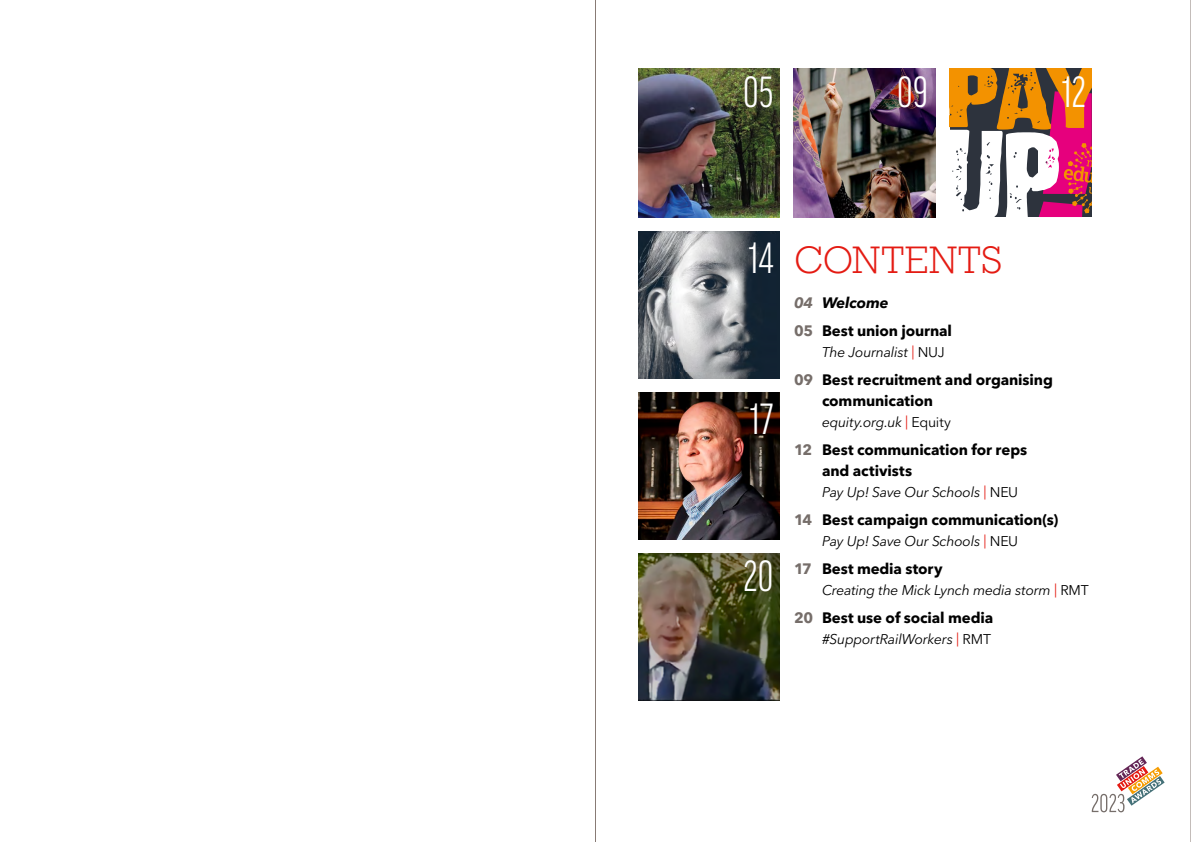
<style>
.page{position:relative;width:1191px;height:842px;background:#fff}
.page>*{position:absolute;margin:0;border:0;box-sizing:border-box;transform-origin:0 0}
.Contents_Page{font:extra-condensed 42px "Good Pro";letter-spacing:.005em;color:#fff}
.Category__Large{font:300 36px "Rockwell Nova";letter-spacing:.015em;color:#e41b13}
.Contents_1{font:700 15px/21px "Avenir Next LT Pro";letter-spacing:-.01em;color:#000}
.Contents_1-2{font:italic 700 15px "Avenir Next LT Pro";letter-spacing:-.015em;color:#000}
.Contents_2{font:italic 14px "Avenir Next LT Pro";letter-spacing:-.015em;color:#000}
.s1{color:#766e6a}
.s2{font-style:normal;color:#e41b13}
.s3{font-style:normal}
</style>
<div class="page">
<svg style="left:1091px;top:756px;width:73px;height:56px"></svg>
<img style="left:638px;top:392px;width:142px;height:147px">
<img style="left:638px;top:231px;width:142px;height:147px">
<img style="left:794px;top:69px;width:141px;height:148px">
<svg style="left:950px;top:69px;width:141px;height:148px"></svg>
<img style="left:638px;top:69px;width:142px;height:148px">
<img style="left:638px;top:553px;width:142px;height:147px">
<hr style="left:1190px;top:0;width:1px;height:842px;background:#887b75">
<hr style="left:595px;top:0;width:1px;height:842px;background:#887b75">
<p class="Contents_Page" style="left:743px;top:69px;width:32px">05</p>
<p class="Contents_Page" style="left:1061px;top:69px;width:26px">12</p>
<p class="Contents_Page" style="left:897px;top:69px;width:32px">09</p>
<p class="Contents_Page" style="left:748px;top:235px;width:27px">14</p>
<p class="Contents_Page" style="left:749px;top:396px;width:25px">17</p>
<p class="Contents_Page" style="left:743px;top:552px;width:32px">20</p>
<p class="Category__Large" style="left:794px;top:238px;width:210px">CONTENTS</p>
<p class="Contents_1-2" style="left:794px;top:294px;width:96px"><span class="s1">04</span> Welcome</p>
<p class="Contents_1" style="left:794px;top:320px;width:159px"><span class="s1">05</span> Best union journal</p>
<p class="Contents_2" style="left:822px;top:344px;width:124px">The Journalist <span class="s2">|</span> <span class="s3">NUJ</span></p>
<p class="Contents_1" style="left:822px;top:369px;width:232px;text-indent:-28px"><span class="s1">09</span> Best recruitment and organising communication</p>
<p class="Contents_2" style="left:822px;top:414px;width:131px">equity.org.uk <span class="s2">|</span> <span class="s3">Equity</span></p>
<p class="Contents_1" style="left:822px;top:439px;width:207px;text-indent:-28px"><span class="s1">12</span> Best communication for reps and activists</p>
<p class="Contents_2" style="left:822px;top:484px;width:198px">Pay Up! Save Our Schools <span class="s2">|</span> <span class="s3">NEU</span></p>
<p class="Contents_1" style="left:794px;top:509px;width:266px"><span class="s1">14</span> Best campaign communication(s)</p>
<p class="Contents_2" style="left:822px;top:533px;width:198px">Pay Up! Save Our Schools <span class="s2">|</span> <span class="s3">NEU</span></p>
<p class="Contents_1" style="left:794px;top:558px;width:150px"><span class="s1">17</span> Best media story</p>
<p class="Contents_2" style="left:822px;top:582px;width:268px">Creating the Mick Lynch media storm <span class="s2">|</span> <span class="s3">RMT</span></p>
<p class="Contents_1" style="left:794px;top:607px;width:201px"><span class="s1">20</span> Best use of social media</p>
<p class="Contents_2" style="left:822px;top:631px;width:170px">#SupportRailWorkers <span class="s2">|</span> <span class="s3">RMT</span></p>
</div>
